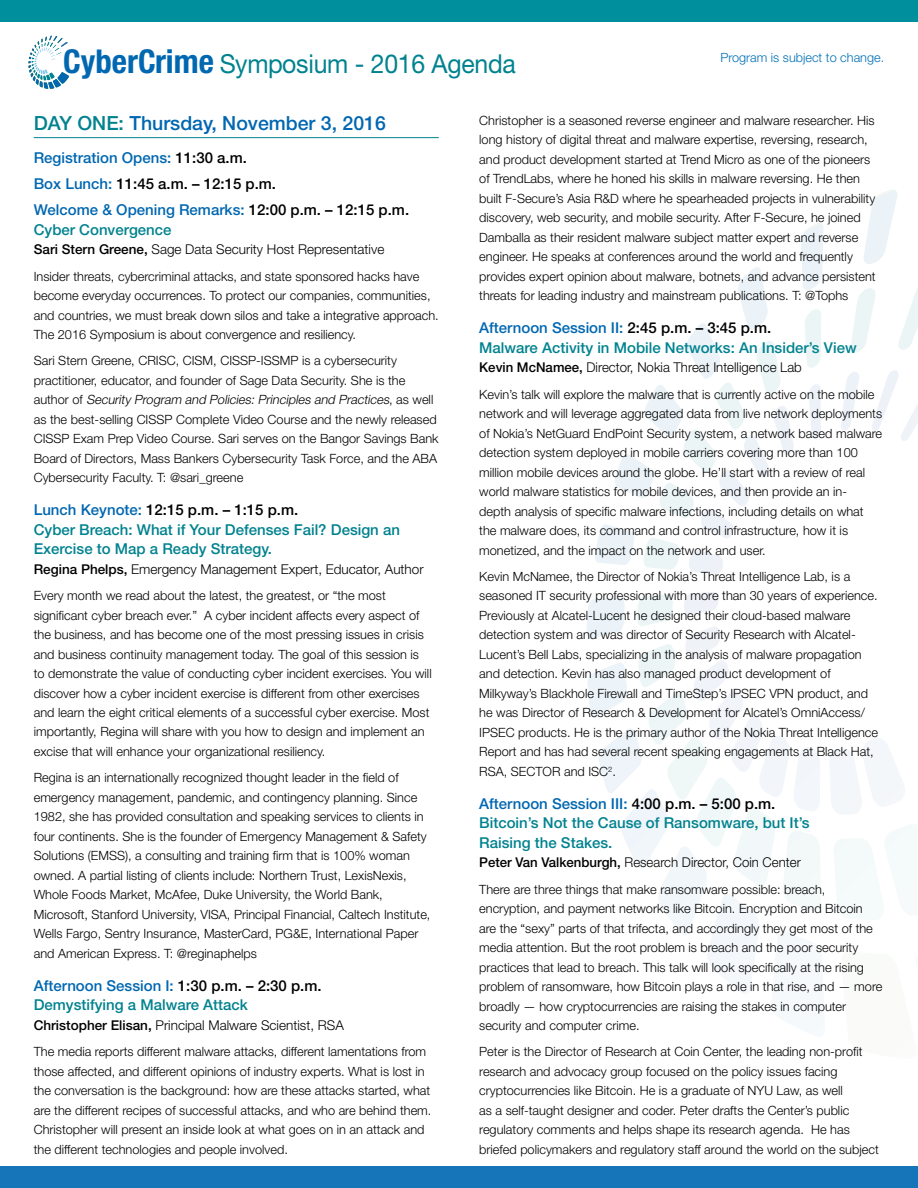
<style>
.page{position:relative;width:918px;height:1188px;background:#fff}
.page>*{position:absolute;margin:0;border:0;box-sizing:border-box;transform-origin:0 0}
.t1{font:26.1px "Helvetica Neue LT Std";letter-spacing:-.01em;color:#00828f;scale:.95 1}
.t2{font:500 19.5px "Helvetica Neue LT Std";color:#0067b1}
.t3{font:500 15px/19.5px "Helvetica Neue LT Std";color:#00828f}
.t4{font:500 15px/26.2px "Helvetica Neue LT Std";color:#0067b1}
.t5{font:300 13.5px "Helvetica Neue LT Std";color:#000}
.t6{font:300 12.75px/19.5px "Helvetica Neue LT Std";color:#000}
.t7{font:300 12.75px "Helvetica Neue LT Std";color:#0070b7}
.s1{font-weight:700;font-stretch:condensed;font-size:32.85px;color:#0067b1}
.s2{color:#00828f}
.s3{color:#000}
.s4{font-weight:500}
.s5{font-style:italic}
.s6{color:#0067b1}
</style>
<div class="page">
<div style="left:0;top:1166px;width:918px;height:22px;background:#1675b9"></div>
<div style="left:0;top:0;width:918px;height:22px;background:#008f9c"></div>
<svg style="left:28px;top:36px;width:41px;height:53px"></svg>
<svg style="left:851px;top:288px;width:24px;height:64px"></svg>
<svg style="left:898px;top:288px;width:20px;height:62px"></svg>
<svg style="left:805px;top:309px;width:16px;height:59px"></svg>
<svg style="left:864px;top:190px;width:34px;height:74px"></svg>
<svg style="left:801px;top:223px;width:22px;height:67px"></svg>
<svg style="left:841px;top:372px;width:18px;height:58px"></svg>
<svg style="left:872px;top:370px;width:46px;height:71px"></svg>
<svg style="left:809px;top:384px;width:12px;height:55px"></svg>
<svg style="left:595px;top:267px;width:199px;height:307px"></svg>
<svg style="left:587px;top:592px;width:325px;height:401px"></svg>
<hr style="left:34px;top:137px;width:405px;height:1px;background:#00828f">
<h1 class="t1" style="left:63px;top:48px;width:478px"><span class="s1">CyberCrime</span> Symposium - 2016 Agenda</h1>
<p class="t7" style="left:720px;top:50px;width:165px">Program is subject to change.</p>
<h2 class="t2" style="left:34px;top:111px;width:354px"><span class="s2">DAY ONE:</span> Thursday, November 3, 2016</h2>
<p class="t4" style="left:34px;top:144px;width:377px">Registration Opens: <span class="s3">11:30 a.m.<br></span>Box Lunch: <span class="s3">11:45 a.m. – 12:15 p.m.<br></span>Welcome &amp; Opening Remarks: <span class="s3">12:00 p.m. – 12:15 p.m.</span></p>
<p class="t3" style="left:34px;top:220px;width:139px">Cyber Convergence</p>
<p class="t5" style="left:34px;top:241px;width:352px"><span class="s4">Sari Stern Greene,</span> Sage Data Security Host Representative</p>
<p class="t6" style="left:34px;top:266px;width:407px">Insider threats, cybercriminal attacks, and state sponsored hacks have become everyday occurrences. To protect our companies, communities, and countries, we must break down silos and take a integrative approach.<br>The 2016 Symposium is about convergence and resiliency.</p>
<p class="t6" style="left:34px;top:351px;width:406px">Sari Stern Greene, CRISC, CISM, CISSP-ISSMP is a cybersecurity practitioner, educator, and founder of Sage Data Security. She is the<br>a u t h o r o f <span class="s5">Security Program and Policies: Principles and Practices</span>, a s w e l l as the best-selling CISSP Complete Video Course and the newly released CISSP Exam Prep Video Course. Sari serves on the Bangor Savings Bank Board of Directors, Mass Bankers Cybersecurity Task Force, and the ABA Cybersecurity Faculty. T: @sari_greene</p>
<p class="t3" style="left:34px;top:500px;width:368px"><span class="s6">Lunch Keynote:</span> <span class="s3">12:15 p.m. – 1:15 p.m.<br></span>Cyber Breach: What if Your Defenses Fail? Design an<br>Exercise to Map a Ready Strategy.</p>
<p class="t5" style="left:34px;top:561px;width:391px"><span class="s4">Regina Phelps,</span> Emergency Management Expert, Educator, Author</p>
<p class="t6" style="left:34px;top:585px;width:399px">Every month we read about the latest, the greatest, or “the most significant cyber breach ever.” A cyber incident affects every aspect of the business, and has become one of the most pressing issues in crisis and business continuity management today. The goal of this session is to demonstrate the value of conducting cyber incident exercises. You will discover how a cyber incident exercise is different from other exercises and learn the eight critical elements of a successful cyber exercise. Most importantly, Regina will share with you how to design and implement an excise that will enhance your organizational resiliency.</p>
<p class="t6" style="left:34px;top:768px;width:398px">Regina is an internationally recognized thought leader in the field of emergency management, pandemic, and contingency planning. Since 1982, she has provided consultation and speaking services to clients in four continents. She is the founder of Emergency Management &amp; Safety Solutions (EMSS), a consulting and training firm that is 100% woman owned. A partial listing of clients include: Northern Trust, LexisNexis, Whole Foods Market, McAfee, Duke University, the World Bank, Microsoft, Stanford University, VISA, Principal Financial, Caltech Institute, Wells Fargo, Sentry Insurance, MasterCard, PG&amp;E, International Paper and American Express. T: @reginaphelps</p>
<p class="t3" style="left:34px;top:976px;width:289px"><span class="s6">Afternoon Session I:</span> <span class="s3">1:30 p.m. – 2:30 p.m.<br></span>Demystifying a Malware Attack</p>
<p class="t5" style="left:34px;top:1017px;width:312px"><span class="s4">Christopher Elisan,</span> Principal Malware Scientist, RSA</p>
<p class="t6" style="left:34px;top:1041px;width:399px">The media reports different malware attacks, different lamentations from those affected, and different opinions of industry experts. What is lost in the conversation is the background: how are these attacks started, what are the different recipes of successful attacks, and who are behind them.<br>Christopher will present an inside look at what goes on in an attack and the different technologies and people involved.</p>
<p class="t6" style="left:479px;top:110px;width:398px">Christopher is a seasoned reverse engineer and malware researcher. His long history of digital threat and malware expertise, reversing, research, and product development started at Trend Micro as one of the pioneers of TrendLabs, where he honed his skills in malware reversing. He then built F-Secure’s Asia R&amp;D where he spearheaded projects in vulnerability discovery, web security, and mobile security. After F-Secure, he joined Damballa as their resident malware subject matter expert and reverse engineer. He speaks at conferences around the world and frequently provides expert opinion about malware, botnets, and advance persistent threats for leading industry and mainstream publications. T: @Tophs</p>
<p class="t3" style="left:479px;top:318px;width:379px"><span class="s6">Afternoon Session II:</span> <span class="s3">2:45 p.m. – 3:45 p.m.<br></span>Malware Activity in Mobile Networks: An Insider’s View</p>
<p class="t5" style="left:479px;top:359px;width:324px"><span class="s4">Kevin McNamee,</span> Director, Nokia Threat Intelligence Lab</p>
<p class="t6" style="left:479px;top:384px;width:404px">Kevin’s talk will explore the malware that is currently active on the mobile network and will leverage aggregated data from live network deployments of Nokia’s NetGuard EndPoint Security system, a network based malware detection system deployed in mobile carriers covering more than 100 million mobile devices around the globe. He’ll start with a review of real world malware statistics for mobile devices, and then provide an in&shy;depth analysis of specific malware infections, including details on what the malware does, its command and control infrastructure, how it is monetized, and the impact on the network and user.</p>
<p class="t6" style="left:479px;top:566px;width:400px">Kevin McNamee, the Director of Nokia’s Threat Intelligence Lab, is a seasoned IT security professional with more than 30 years of experience.<br>Previously at Alcatel-Lucent he designed their cloud-based malware detection system and was director of Security Research with Alcatel-Lucent’s Bell Labs, specializing in the analysis of malware propagation and detection. Kevin has also managed product development of Milkyway’s Blackhole Firewall and TimeStep’s IPSEC VPN product, and he was Director of Research &amp; Development for Alcatel’s OmniAccess/ IPSEC products. He is the primary author of the Nokia Threat Intelligence Report and has had several recent speaking engagements at Black Hat, RSA, SECTOR and ISC<sup>2</sup>.</p>
<p class="t3" style="left:479px;top:794px;width:332px"><span class="s6">Afternoon Session III:</span> <span class="s3">4:00 p.m. – 5:00 p.m.<br></span>Bitcoin’s Not the Cause of Ransomware, but It’s<br>Raising the Stakes.</p>
<p class="t5" style="left:479px;top:854px;width:323px"><span class="s4">Peter Van Valkenburgh,</span> Research Director, Coin Center</p>
<p class="t6" style="left:479px;top:879px;width:405px">There are three things that make ransomware possible: breach, encryption, and payment networks like Bitcoin. Encryption and Bitcoin are the “sexy” parts of that trifecta, and accordingly they get most of the media attention. But the root problem is breach and the poor security practices that lead to breach. This talk will look specifically at the rising problem of ransomware, how Bitcoin plays a role in that rise, and — more broadly — how cryptocurrencies are raising the stakes in computer security and computer crime.</p>
<p class="t6" style="left:479px;top:1042px;width:401px">Peter is the Director of Research at Coin Center, the leading non-profit research and advocacy group focused on the policy issues facing cryptocurrencies like Bitcoin. He is a graduate of NYU Law, as well<br>as a self-taught designer and coder. Peter drafts the Center’s public regulatory comments and helps shape its research agenda. He has briefed policymakers and regulatory staff around the world on the subject</p>
</div>
